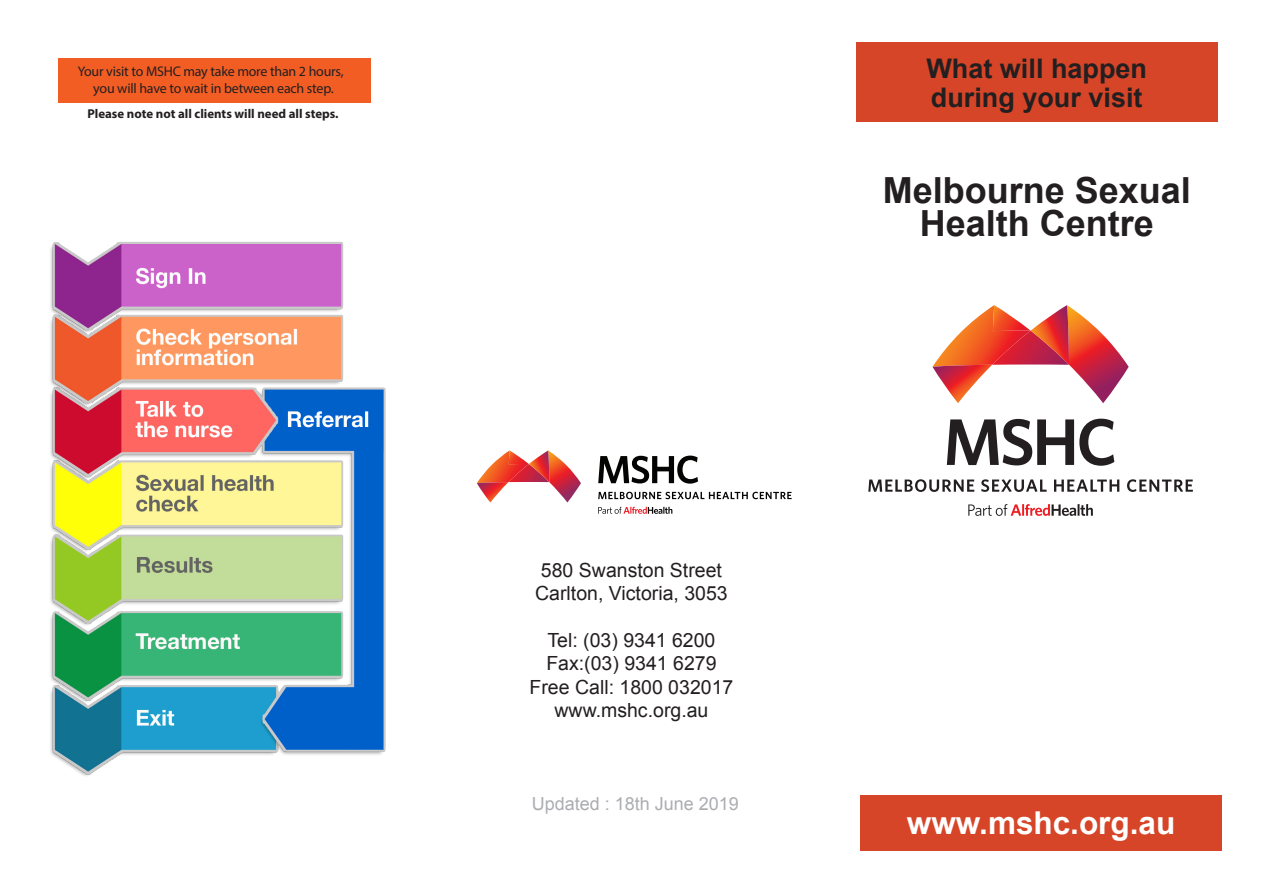
<style>
.page{position:relative;width:1263px;height:893px;background:#fff}
.page>*{position:absolute;margin:0;border:0;box-sizing:border-box;transform-origin:0 0}
.t1{font:700 36px/33px "Arial";color:#231f20;text-align:center}
.t2{font:700 31.5px "Arial";color:#fff}
.t3{font:700 27px/28.5px "Arial";color:#231f20}
.t4{font:19.5px "Arial";color:#231f20}
.t5{font:18px "Arial";color:#acadb1}
.t6{font:13.95px/16.8px "Myriad Pro";letter-spacing:-.015em;color:#231f20;text-align:center}
.t7{font:700 12.9px "Myriad Pro";color:#231f20}
</style>
<div class="page">
<svg style="left:968px;top:504px;width:125px;height:12px"></svg>
<svg style="left:947px;top:419px;width:167px;height:47px"></svg>
<svg style="left:868px;top:479px;width:106px;height:13px"></svg>
<svg style="left:981px;top:479px;width:66px;height:13px"></svg>
<svg style="left:1054px;top:479px;width:65px;height:13px"></svg>
<svg style="left:1127px;top:479px;width:66px;height:13px"></svg>
<svg style="left:932px;top:305px;width:197px;height:98px"></svg>
<div style="left:856px;top:43px;width:361px;height:79px;background:#d64527"></div>
<svg style="left:598px;top:456px;width:100px;height:28px"></svg>
<svg style="left:598px;top:492px;width:194px;height:7px"></svg>
<svg style="left:598px;top:507px;width:74px;height:7px"></svg>
<svg style="left:477px;top:450px;width:104px;height:52px"></svg>
<img style="left:50px;top:242px;width:336px;height:534px">
<div style="left:58px;top:58px;width:313px;height:45px;background:#f25d24"></div>
<div style="left:860px;top:795px;width:361px;height:55px;background:#d64527"></div>
<p class="t6" style="left:78px;top:63px;width:267px">Your visit to MSHC may take more than 2 hours, you will have to wait in between each step.</p>
<p class="t7" style="left:87px;top:105px;width:253px">Please note not all clients will need all steps.</p>
<p class="t4" style="left:541px;top:557px;width:183px">580 Swanston Street</p>
<p class="t4" style="left:535px;top:580px;width:194px">Carlton, Victoria, 3053</p>
<p class="t4" style="left:547px;top:627px;width:170px">Tel: (03) 9341 6200</p>
<p class="t4" style="left:546px;top:651px;width:172px">Fax:(03) 9341 6279</p>
<p class="t4" style="left:530px;top:674px;width:205px">Free Call: 1800 032017</p>
<p class="t4" style="left:554px;top:697px;width:155px">www.mshc.org.au</p>
<p class="t5" style="left:532px;top:791px;width:209px">Updated : 18th June 2019</p>
<p class="t3" style="left:926px;top:55px;width:222px">What will happen during your visit</p>
<p class="t1" style="left:883px;top:175px;width:310px">Melbourne Sexual<br>Health Centre</p>
<p class="t2" style="left:907px;top:802px;width:270px">www.mshc.org.au</p>
</div>
